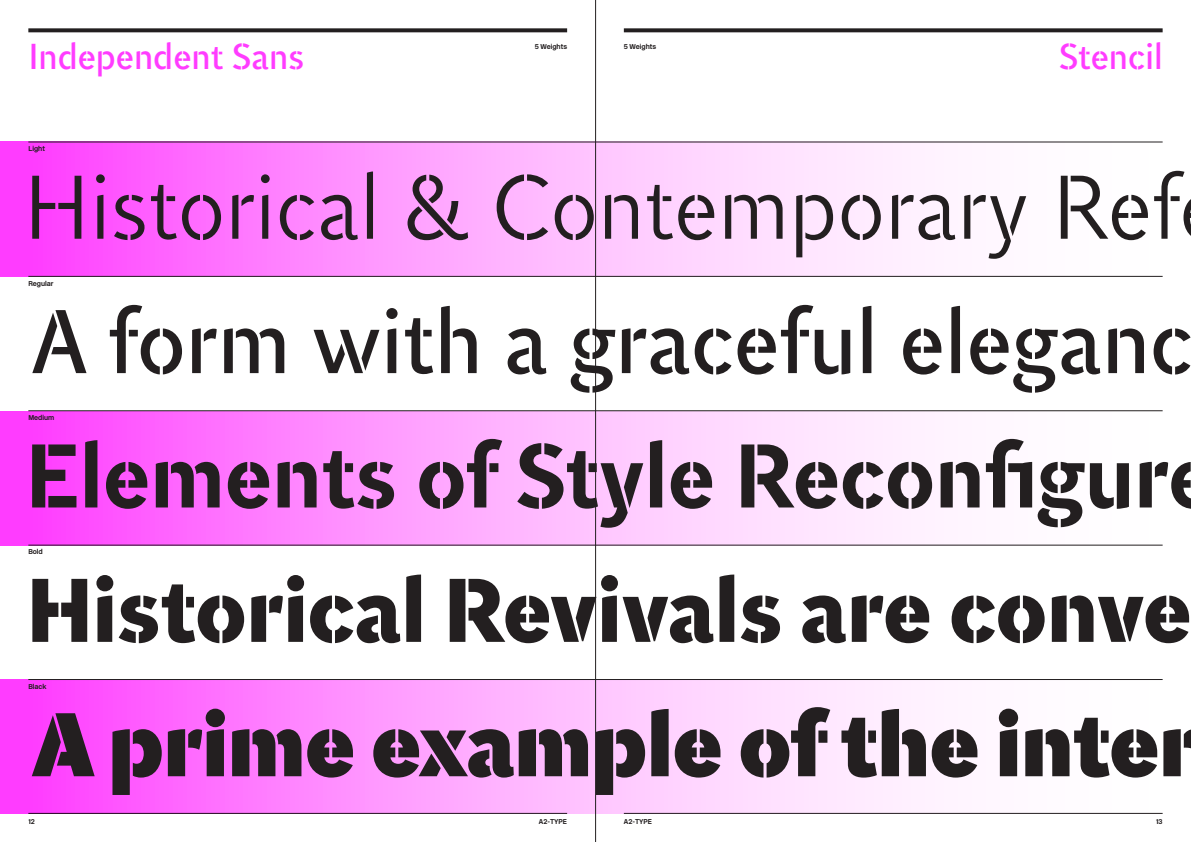
<style>
.page{position:relative;width:1191px;height:842px;background:#fff}
.page>*{position:absolute;margin:0;border:0;box-sizing:border-box;transform-origin:0 0}
.t1{font:300 90px "INDEPENDENT Sans Stencil";color:#231f20}
.t2{font:700 90px "INDEPENDENT Sans Stencil";color:#231f20}
.t3{font:90px "INDEPENDENT Sans Stencil";color:#231f20}
.t4{font:500 90px "INDEPENDENT Sans Stencil";color:#231f20}
.t5{font:900 90px "INDEPENDENT Sans Stencil";color:#231f20}
.t6{font:36px "INDEPENDENT Sans Stencil";color:#ff3cff}
.t7{font:700 7px "New Rail Alphabet";color:#231f20}
</style>
<div class="page">
<svg style="left:624px;top:28px;width:538px;height:4px;background:#353233"></svg>
<svg style="left:28px;top:28px;width:539px;height:4px;background:#353233"></svg>
<svg style="left:0;top:142px;width:1163px;height:134px"></svg>
<svg style="left:0;top:411px;width:1163px;height:134px"></svg>
<svg style="left:0;top:679px;width:1163px;height:135px"></svg>
<hr style="left:28px;top:142px;width:1134px;height:1px;background:#231f20">
<hr style="left:28px;top:276px;width:1134px;height:1px;background:#231f20">
<hr style="left:28px;top:410px;width:1134px;height:1px;background:#231f20">
<hr style="left:28px;top:545px;width:1134px;height:1px;background:#231f20">
<hr style="left:28px;top:679px;width:1134px;height:1px;background:#231f20">
<hr style="left:595px;top:0;width:1px;height:842px;background:#231f20">
<p class="t6" style="left:28px;top:34px;width:277px">Independent Sans</p>
<p class="t6" style="left:1059px;top:34px;width:105px">Stencil</p>
<p class="t7" style="left:535px;top:42px;width:34px">5 Weights</p>
<p class="t7" style="left:624px;top:42px;width:34px">5 Weights</p>
<p class="t7" style="left:28px;top:144px;width:18px">Light</p>
<p class="t1" style="left:23px;top:152px;width:1158px">Historical &amp; Contemporary Ref</p>
<p class="t7" style="left:28px;top:278px;width:27px">Regular</p>
<p class="t3" style="left:30px;top:285px;width:1164px">A form with a graceful eleganc</p>
<p class="t7" style="left:28px;top:413px;width:28px">Medium</p>
<p class="t4" style="left:25px;top:417px;width:1145px">Elements of Style Reconfigur</p>
<p class="t7" style="left:28px;top:547px;width:16px">Bold</p>
<p class="t2" style="left:26px;top:549px;width:1166px">Historical Revivals are conve</p>
<p class="t7" style="left:28px;top:682px;width:20px">Black</p>
<p class="t5" style="left:32px;top:682px;width:1167px">A prime example of the inter</p>
<p class="t7" style="left:28px;top:817px;width:8px">12</p>
<p class="t7" style="left:539px;top:817px;width:30px">A2-TYPE</p>
<p class="t7" style="left:624px;top:817px;width:30px">A2-TYPE</p>
<p class="t7" style="left:1156px;top:817px;width:8px">13</p>
</div>
